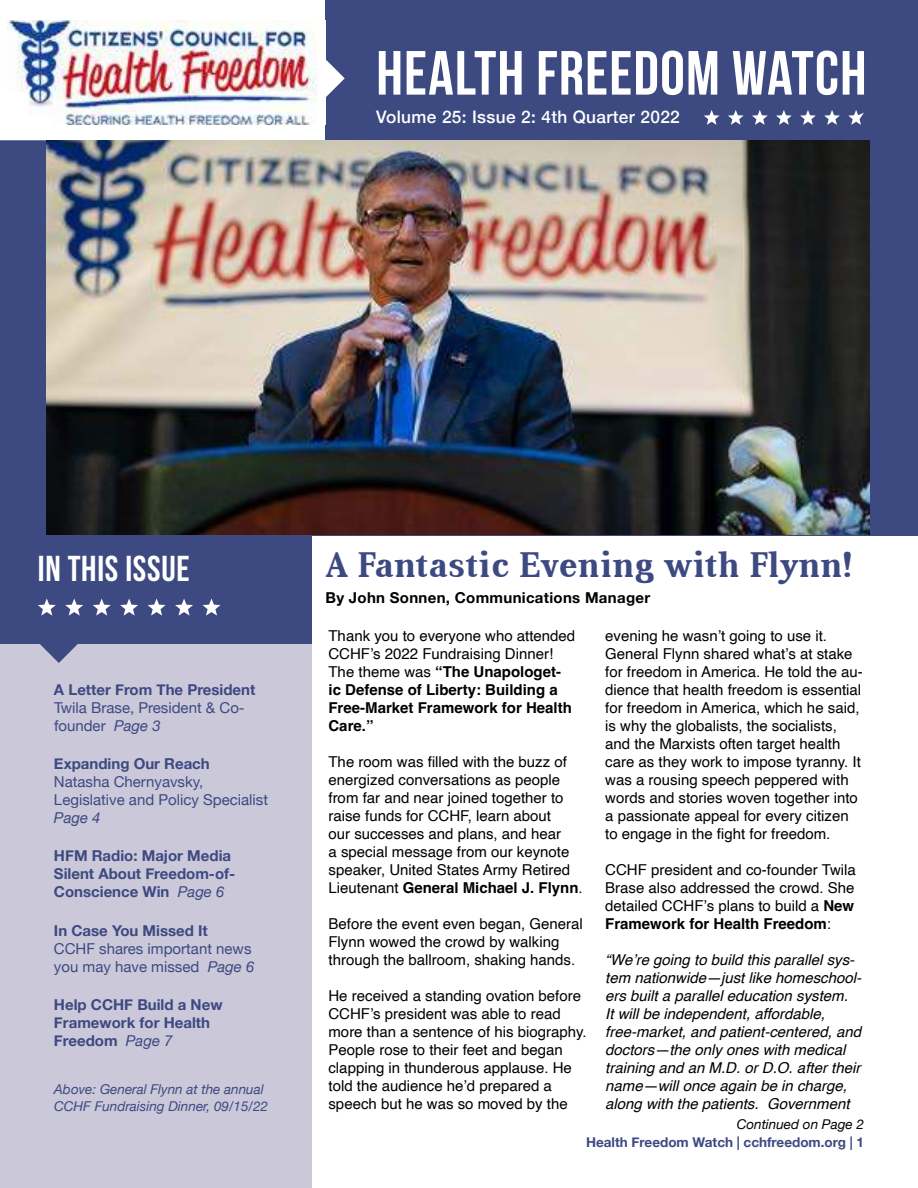
<style>
.page{position:relative;width:918px;height:1188px;background:#fff}
.page>*{position:absolute;margin:0;border:0;box-sizing:border-box;transform-origin:0 0}
.t1{font:62.25px "Bebas Neue";letter-spacing:.02em;color:#fff}
.t2{font:700 36px "Aver";letter-spacing:.02em;color:#3d4981}
.t3{font:36px "Bebas Neue";letter-spacing:.02em;color:#fff}
.t4{font:500 17.25px "Helvetica Neue";letter-spacing:.02em;color:#fff}
.t5{font:15px/18px "Helvetica";color:#000}
.t6{font:italic 15px/18px "Helvetica";color:#000}
.t7{font:700 15px/18px "Helvetica Neue";color:#3d4981}
.t8{font:700 15px/18px "Helvetica";color:#000}
.t9{font:15px/18px "Helvetica Neue";color:#3d4981}
.t10{font:700 15px "Helvetica Neue";letter-spacing:.02em;color:#000}
.t11{font:italic 15px "Helvetica Neue";color:#3d4981}
.t12{font:italic 13.5px/16.5px "Helvetica Neue";color:#3d4981}
.t13{font:700 13.5px "Helvetica Neue";color:#3d4981}
.t14{font:italic 13.5px "Helvetica Neue";color:#000}
.s1{font-style:italic}
.s2{font-weight:400;font-style:italic}
.s3{font-weight:400}
.s4{font-weight:700}
</style>
<div class="page">
<div style="left:0;top:637px;width:311px;height:551px;background:#cac8d9"></div>
<div style="left:326px;top:0;width:592px;height:180px;background:#3d4981"></div>
<div style="left:0;top:531px;width:311px;height:112px;background:#3d4981"></div>
<svg style="left:326px;top:60px;width:19px;height:37px"></svg>
<svg style="left:40px;top:643px;width:38px;height:20px"></svg>
<svg style="left:704px;top:110px;width:16px;height:15px"></svg>
<svg style="left:728px;top:110px;width:16px;height:15px"></svg>
<svg style="left:752px;top:110px;width:16px;height:15px"></svg>
<svg style="left:776px;top:110px;width:16px;height:15px"></svg>
<svg style="left:800px;top:110px;width:16px;height:15px"></svg>
<svg style="left:824px;top:110px;width:16px;height:15px"></svg>
<svg style="left:848px;top:110px;width:16px;height:15px"></svg>
<svg style="left:38px;top:599px;width:18px;height:17px"></svg>
<svg style="left:65px;top:599px;width:18px;height:17px"></svg>
<svg style="left:93px;top:599px;width:18px;height:17px"></svg>
<svg style="left:120px;top:599px;width:18px;height:17px"></svg>
<svg style="left:148px;top:599px;width:18px;height:17px"></svg>
<svg style="left:175px;top:599px;width:18px;height:17px"></svg>
<svg style="left:203px;top:599px;width:17px;height:17px"></svg>
<svg style="left:312px;top:534px;width:606px;height:2px"></svg>
<img style="left:7px;top:21px;width:310px;height:104px">
<img style="left:65px;top:140px;width:799px;height:394px">
<div style="left:864px;top:0;width:54px;height:535px;background:#3d4981"></div>
<svg style="left:0;top:140px;width:65px;height:395px;background:#52597e"></svg>
<h1 class="t1" style="left:376px;top:50px;width:492px">HEALTH FREEDOM WATCH</h1>
<p class="t4" style="left:376px;top:110px;width:305px">Volume 25: Issue 2: 4th Quarter 2022</p>
<h2 class="t3" style="left:38px;top:556px;width:153px">IN THIS ISSUE</h2>
<p class="t7" style="left:54px;top:682px;width:203px">A Letter From The President</p>
<p class="t9" style="left:54px;top:700px;width:192px">Twila Brase, President &amp; Co&shy;founder <span class="s1">Page 3</span></p>
<p class="t7" style="left:54px;top:756px;width:157px">Expanding Our Reach</p>
<p class="t9" style="left:54px;top:774px;width:216px">Natasha Chernyavsky,<br>Legislative and Policy Specialist</p>
<p class="t11" style="left:54px;top:812px;width:48px">Page 4</p>
<p class="t7" style="left:54px;top:848px;width:183px">HFM Radio: Major Media<br>Silent About Freedom-of-<br>Conscience Win <span class="s2">Page 6</span></p>
<p class="t7" style="left:54px;top:922px;width:155px">In Case You Missed It</p>
<p class="t9" style="left:54px;top:940px;width:202px">CCHF shares important news you may have missed <span class="s1">Page 6</span></p>
<p class="t7" style="left:54px;top:996px;width:170px">Help CCHF Build a New<br>Framework for Health<br>Freedom <span class="s2">Page 7</span></p>
<p class="t12" style="left:54px;top:1082px;width:216px">Above: General Flynn at the annual<br>CCHF Fundraising Dinner, 09/15/22</p>
<h2 class="t2" style="left:326px;top:551px;width:529px">A Fantastic Evening with Flynn!</h2>
<p class="t10" style="left:325px;top:591px;width:326px">By John Sonnen, Communications Manager</p>
<p class="t8" style="left:328px;top:628px;width:248px"><span class="s3">Thank you to everyone who attended<br>CCHF’s 2022 Fundraising Dinner!<br>The theme was</span> “The Unapologet&shy;ic Defense of Liberty: Building a<br>Free-Market Framework for Health<br>Care.”</p>
<p class="t5" style="left:328px;top:753px;width:256px">The room was 昀椀lled with the buzz of energized conversations as people from far and near joined together to raise funds for CCHF, learn about<br>our successes and plans, and hear<br>a special message from our keynote speaker, United States Army Retired Lieutenant <span class="s4">General Michael J. Flynn</span>.</p>
<p class="t5" style="left:328px;top:915px;width:256px">Before the event even began, General<br>Flynn wowed the crowd by walking through the ballroom, shaking hands.</p>
<p class="t5" style="left:328px;top:987px;width:260px">He received a standing ovation before CCHF’s president was able to read more than a sentence of his biography.<br>People rose to their feet and began clapping in thunderous applause. He told the audience he’d prepared a speech but he was so moved by the</p>
<p class="t5" style="left:605px;top:627px;width:259px">evening he wasn’t going to use it.<br>General Flynn shared what’s at stake for freedom in America. He told the au&shy;dience that health freedom is essential for freedom in America, which he said, is why the globalists, the socialists, and the Marxists often target health care as they work to impose tyranny. It was a rousing speech peppered with words and stories woven together into a passionate appeal for every citizen to engage in the 昀椀ght for freedom.</p>
<p class="t5" style="left:605px;top:861px;width:252px;text-align:justify">CCHF president and co-founder Twila Brase also addressed the crowd. She detailed CCHF’s plans to build a <span class="s4">New Framework for Health Freedom</span>:</p>
<p class="t6" style="left:605px;top:951px;width:258px">“We’re going to build this parallel sys&shy;tem nationwide—just like homeschool&shy;ers built a parallel education system.<br>It will be independent, affordable, free-market, and patient-centered, and doctors—the only ones with medical training and an M.D. or D.O. after their name—will once again be in charge, along with the patients. Government</p>
<p class="t14" style="left:737px;top:1119px;width:129px">Continued on Page 2</p>
<p class="t13" style="left:586px;top:1137px;width:279px">Health Freedom Watch | cchfreedom.org | 1</p>
</div>
